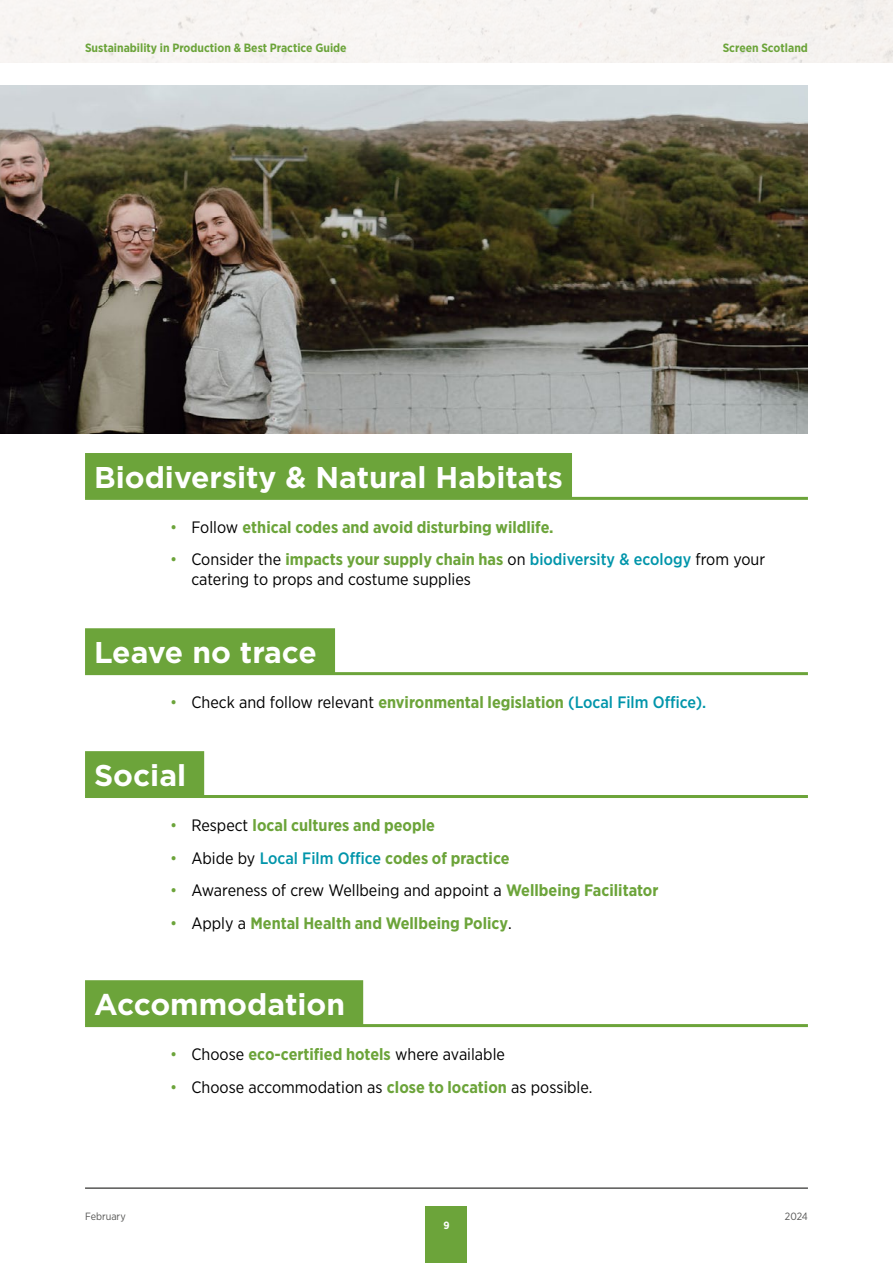
<style>
.page{position:relative;width:893px;height:1263px;background:#fff}
.page>*{position:absolute;margin:0;border:0;box-sizing:border-box;transform-origin:0 0}
.Title_02_-_Underline{font:700 30px "Gotham";color:#fff}
.t1{font:16.5px/19.8px "Gotham Narrow";color:#000}
.t2{font:700 16.5px "Gotham Narrow";color:#6ca43a}
.t3{font:500 16.5px "Gotham Narrow";color:#0095aa}
.t4{font:700 12px "Gotham Narrow";color:#6ca43a}
.t5{font:10.5px "Gotham Narrow";color:#575756}
.t6{font:700 10.5px "Gotham Narrow";color:#fff}
.s1{font-weight:400}
.s2{font-weight:400;color:#000}
.s3{color:#6ca43a}
.s4{font-weight:700;color:#6ca43a}
.s5{font-weight:500;color:#0095aa}
.s6{font-weight:400;color:#6ca43a}
</style>
<div class="page">
<hr style="left:85px;top:1187px;width:723px;height:2px;background:#575756">
<div style="left:426px;top:1206px;width:41px;height:57px;background:#6ca43a"></div>
<hr style="left:85px;top:497px;width:723px;height:3px;background:#6ca43a">
<div style="left:85px;top:453px;width:487px;height:45px;background:#6ca43a"></div>
<hr style="left:85px;top:672px;width:723px;height:3px;background:#6ca43a">
<div style="left:85px;top:628px;width:250px;height:45px;background:#6ca43a"></div>
<hr style="left:85px;top:795px;width:723px;height:3px;background:#6ca43a">
<div style="left:85px;top:751px;width:119px;height:45px;background:#6ca43a"></div>
<hr style="left:85px;top:1024px;width:723px;height:3px;background:#6ca43a">
<div style="left:85px;top:980px;width:278px;height:45px;background:#6ca43a"></div>
<img style="left:0;top:85px;width:808px;height:349px">
<p class="t4" style="left:85px;top:40px;width:263px">Sustainability in Production &amp; Best Practice Guide</p>
<p class="t4" style="left:723px;top:40px;width:87px">Screen Scotland</p>
<h2 class="Title_02_-_Underline" style="left:94px;top:457px;width:470px">Biodiversity &amp; Natural Habitats</h2>
<p class="t2" style="left:170px;top:516px;width:385px"><span class="s1">•</span> <span class="s2">Follow</span> ethical codes and avoid disturbing wildlife.</p>
<p class="t1" style="left:191px;top:549px;width:575px;text-indent:-21px"><span class="s3">•</span> Consider the <span class="s4">impacts your supply chain has</span> on <span class="s5">biodiversity &amp; ecology</span> from your catering to props and costume supplies</p>
<h2 class="Title_02_-_Underline" style="left:94px;top:632px;width:224px">Leave no trace</h2>
<p class="t2" style="left:170px;top:692px;width:538px"><span class="s1">•</span> <span class="s2">Check and follow relevant</span> environmental legislation <span class="s5">(Local Film Office).</span></p>
<p class="Title_02_-_Underline" style="left:94px;top:755px;width:94px">Social</p>
<p class="t2" style="left:170px;top:814px;width:266px"><span class="s1">•</span> <span class="s2">Respect</span> local cultures and people</p>
<p class="t3" style="left:170px;top:847px;width:341px"><span class="s6">•</span> <span class="s2">Abide by</span> Local Film Office <span class="s4">codes of practice</span></p>
<p class="t1" style="left:170px;top:880px;width:490px"><span class="s3">•</span> Awareness of crew Wellbeing and appoint a <span class="s4">Wellbeing Facilitator</span></p>
<p class="t2" style="left:170px;top:912px;width:343px"><span class="s1">•</span> <span class="s2">Apply a</span> Mental Health and Wellbeing Policy<span class="s2">.</span></p>
<h2 class="Title_02_-_Underline" style="left:94px;top:984px;width:253px">Accommodation</h2>
<p class="t1" style="left:170px;top:1044px;width:336px"><span class="s3">•</span> Choose <span class="s4">eco-certified hotels</span> where available</p>
<p class="t1" style="left:170px;top:1076px;width:424px"><span class="s3">•</span> Choose accommodation as <span class="s4">close to location</span> as possible.</p>
<p class="t5" style="left:85px;top:1210px;width:42px">February</p>
<p class="t5" style="left:785px;top:1210px;width:25px">2024</p>
<p class="t6" style="left:443px;top:1218px;width:8px">9</p>
</div>
